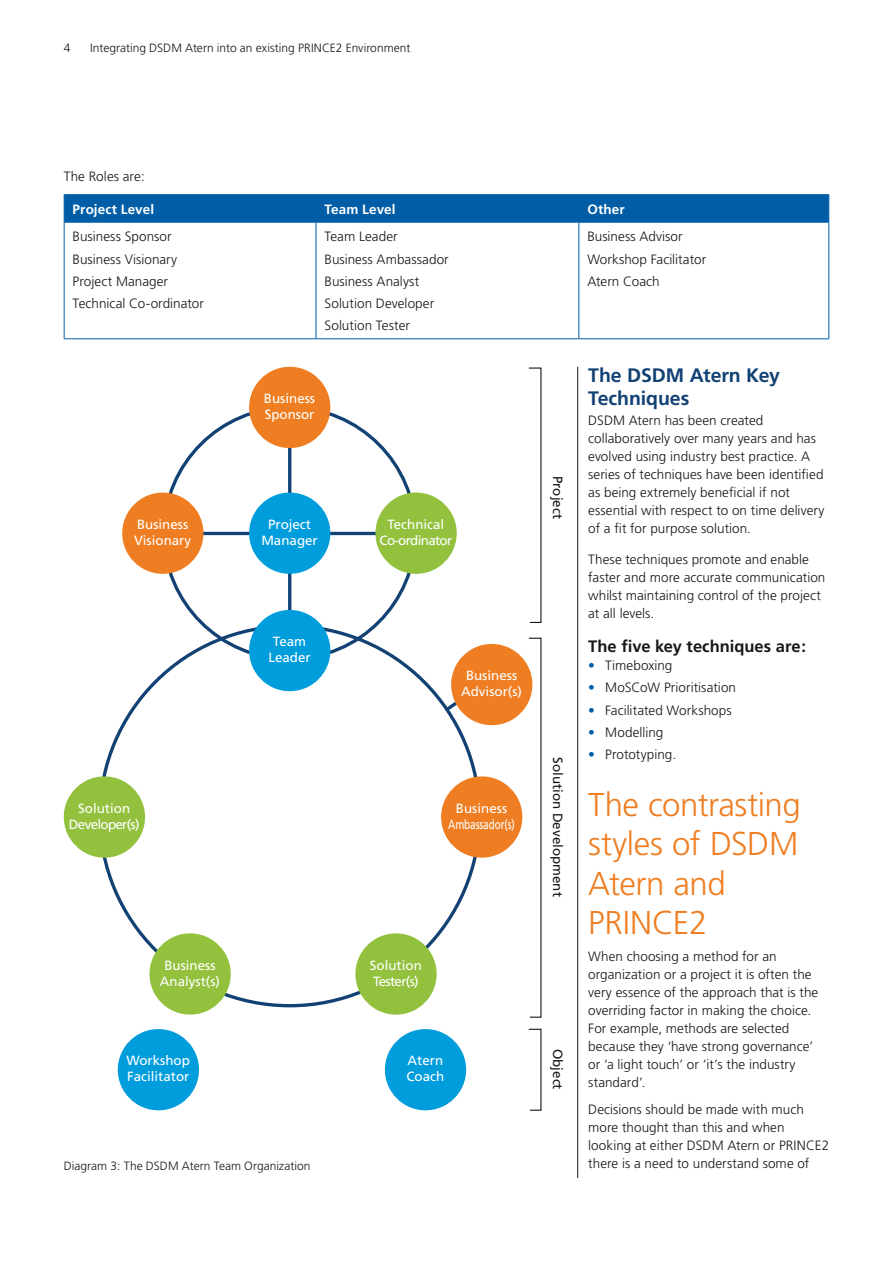
<style>
.page{position:relative;width:893px;height:1263px;background:#fff}
.page>*{position:absolute;margin:0;border:0;box-sizing:border-box;transform-origin:0 0}
.Heading_1{font:300 33px/39.6px "Frutiger";letter-spacing:-.015em;color:#ef7e22}
.Heading_2{font:700 19.5px/23.4px "Frutiger";letter-spacing:-.005em;color:#124174}
.main_text{font:700 16.5px "Frutiger";color:#181716}
.main_text-2{font:300 13.5px/18px "Frutiger";letter-spacing:.005em;color:#181716}
.Heading_1-2{font:300 13.5px/18px "Frutiger";letter-spacing:.005em;color:#181716}
.main_text_bullets{font:300 13.5px "Frutiger";letter-spacing:.005em;color:#181716}
.main_text-3{font:700 13.5px "Frutiger";letter-spacing:.01em;color:#fff}
.t1{font:13.35px/16px "Frutiger";color:#fff;text-align:center}
.t2{font:13.35px/16px "Frutiger";letter-spacing:-.05em;color:#fff;text-align:center}
.t3{font:13.35px "Frutiger";color:#181716}
.t4{font:300 12px "Frutiger";color:#181716}
.s1{color:#015da6}
</style>
<div class="page">
<hr style="left:577px;top:367px;width:1px;height:811px;background:#181716">
<hr style="left:64px;top:194px;width:252px;height:1px;background:#015da6">
<hr style="left:316px;top:194px;width:263px;height:1px;background:#015da6">
<hr style="left:579px;top:194px;width:250px;height:1px;background:#015da6">
<div style="left:64px;top:195px;width:765px;height:27px;background:#015da6"></div>
<hr style="left:64px;top:222px;width:252px;height:1px;background:#015da6">
<hr style="left:64px;top:223px;width:1px;height:115px;background:#015da6">
<hr style="left:316px;top:222px;width:263px;height:1px;background:#015da6">
<hr style="left:316px;top:223px;width:1px;height:115px;background:#015da6">
<hr style="left:579px;top:222px;width:250px;height:1px;background:#015da6">
<hr style="left:578px;top:223px;width:1px;height:115px;background:#015da6">
<hr style="left:828px;top:223px;width:1px;height:115px;background:#015da6">
<hr style="left:64px;top:338px;width:252px;height:1px;background:#015da6">
<hr style="left:316px;top:338px;width:263px;height:1px;background:#015da6">
<hr style="left:579px;top:338px;width:250px;height:1px;background:#015da6">
<svg style="left:97px;top:403px;width:386px;height:606px"></svg>
<div style="left:249px;top:492px;width:81px;height:82px;background:#009ddd;border-radius:50%"></div>
<div style="left:249px;top:610px;width:81px;height:81px;background:#009ddd;border-radius:50%"></div>
<div style="left:249px;top:367px;width:81px;height:81px;background:#ef7e22;border-radius:50%"></div>
<div style="left:375px;top:492px;width:82px;height:82px;background:#93c13d;border-radius:50%"></div>
<div style="left:122px;top:492px;width:81px;height:82px;background:#ef7e22;border-radius:50%"></div>
<svg style="left:442px;top:695px;width:21px;height:19px"></svg>
<div style="left:451px;top:644px;width:81px;height:81px;background:#ef7e22;border-radius:50%"></div>
<div style="left:441px;top:776px;width:81px;height:82px;background:#ef7e22;border-radius:50%"></div>
<div style="left:64px;top:776px;width:81px;height:82px;background:#93c13d;border-radius:50%"></div>
<div style="left:355px;top:933px;width:82px;height:81px;background:#93c13d;border-radius:50%"></div>
<div style="left:149px;top:933px;width:82px;height:81px;background:#93c13d;border-radius:50%"></div>
<div style="left:118px;top:1029px;width:81px;height:81px;background:#009ddd;border-radius:50%"></div>
<div style="left:385px;top:1029px;width:81px;height:81px;background:#009ddd;border-radius:50%"></div>
<svg style="left:528px;top:367px;width:14px;height:256px"></svg>
<svg style="left:528px;top:637px;width:14px;height:381px"></svg>
<svg style="left:528px;top:1028px;width:14px;height:83px"></svg>
<p class="t4" style="left:64px;top:41px;width:8px">4</p>
<p class="t4" style="left:90px;top:41px;width:322px">Integrating DSDM Atern into an existing PRINCE2 Environment</p>
<p class="main_text-2" style="left:64px;top:167px;width:83px">The Roles are:</p>
<p class="main_text-3" style="left:73px;top:201px;width:83px">Project Level</p>
<p class="main_text-3" style="left:324px;top:201px;width:73px">Team Level</p>
<p class="main_text-3" style="left:587px;top:201px;width:39px">Other</p>
<p class="main_text-2" style="left:73px;top:228px;width:100px">Business Sponsor</p>
<p class="main_text-2" style="left:73px;top:250px;width:106px">Business Visionary</p>
<p class="main_text-2" style="left:73px;top:272px;width:97px">Project Manager</p>
<p class="main_text-2" style="left:73px;top:294px;width:133px">Technical Co-ordinator</p>
<p class="main_text-2" style="left:324px;top:228px;width:75px">Team Leader</p>
<p class="main_text-2" style="left:324px;top:250px;width:126px">Business Ambassador</p>
<p class="main_text-2" style="left:324px;top:272px;width:96px">Business Analyst</p>
<p class="main_text-2" style="left:324px;top:294px;width:111px">Solution Developer</p>
<p class="main_text-2" style="left:324px;top:317px;width:87px">Solution Tester</p>
<p class="main_text-2" style="left:587px;top:228px;width:97px">Business Advisor</p>
<p class="main_text-2" style="left:587px;top:250px;width:120px">Workshop Facilitator</p>
<p class="main_text-2" style="left:587px;top:272px;width:74px">Atern Coach</p>
<p class="t1" style="left:264px;top:390px;width:53px;text-align:left">Business<br>Sponsor</p>
<p class="t1" style="left:134px;top:516px;width:58px;text-align:left">Business<br>Visionary</p>
<p class="t1" style="left:261px;top:516px;width:58px">Project<br>Manager</p>
<p class="t2" style="left:379px;top:516px;width:74px">Technical<br>Co-ordinator</p>
<p class="t1" style="left:268px;top:633px;width:44px">Team<br>Leader</p>
<p class="t1" style="left:461px;top:667px;width:62px">Business<br>Advisor(s)</p>
<p class="t2" style="left:69px;top:800px;width:72px">Solution<br>Developer(s)</p>
<p class="t1" style="left:448px;top:800px;width:68px">Business<br>Ambassador(s)</p>
<p class="t1" style="left:160px;top:957px;width:62px">Business<br>Analyst(s)</p>
<p class="t1" style="left:370px;top:957px;width:53px;text-align:left">Solution<br>Tester(s)</p>
<p class="t1" style="left:127px;top:1052px;width:65px;text-align:left">Workshop<br>Facilitator</p>
<p class="t1" style="left:406px;top:1052px;width:39px;text-align:left">Atern<br>Coach</p>
<p class="t4" style="left:64px;top:1159px;width:248px">Diagram 3: The DSDM Atern Team Organization</p>
<p class="t3" style="left:566px;top:476px;width:45px;rotate:90deg">Project</p>
<p class="t3" style="left:566px;top:757px;width:141px;rotate:90deg">Solution Development</p>
<p class="t3" style="left:566px;top:1049px;width:42px;rotate:90deg">Object</p>
<p class="Heading_2" style="left:588px;top:363px;width:193px">The DSDM Atern Key<br>Techniques</p>
<p class="main_text-2" style="left:588px;top:412px;width:238px">DSDM Atern has been created collaboratively over many years and has evolved using industry best practice. A series of techniques have been identified as being extremely beneficial if not essential with respect to on time delivery of a fit for purpose solution.</p>
<p class="main_text-2" style="left:588px;top:550px;width:239px">These techniques promote and enable faster and more accurate communication whilst maintaining control of the project at all levels.</p>
<p class="main_text" style="left:588px;top:637px;width:219px">The five key techniques are:</p>
<p class="main_text_bullets" style="left:588px;top:658px;width:86px"><span class="s1">•</span> Timeboxing</p>
<p class="main_text_bullets" style="left:588px;top:680px;width:149px"><span class="s1">•</span> MoSCoW Prioritisation</p>
<p class="main_text_bullets" style="left:588px;top:702px;width:145px"><span class="s1">•</span> Facilitated Workshops</p>
<p class="main_text_bullets" style="left:588px;top:724px;width:77px"><span class="s1">•</span> Modelling</p>
<p class="main_text_bullets" style="left:588px;top:747px;width:89px"><span class="s1">•</span> Prototyping.</p>
<p class="Heading_1" style="left:588px;top:784px;width:214px">The contrasting styles of DSDM<br>Atern and<br>PRINCE2</p>
<p class="Heading_1-2" style="left:588px;top:947px;width:232px">When choosing a method for an organization or a project it is often the very essence of the approach that is the overriding factor in making the choice.<br>For example, methods are selected because they ‘have strong governance’ or ‘a light touch’ or ‘it’s the industry standard’.</p>
<p class="Heading_1-2" style="left:588px;top:1100px;width:242px">Decisions should be made with much more thought than this and when looking at either DSDM Atern or PRINCE2 there is a need to understand some of</p>
</div>
